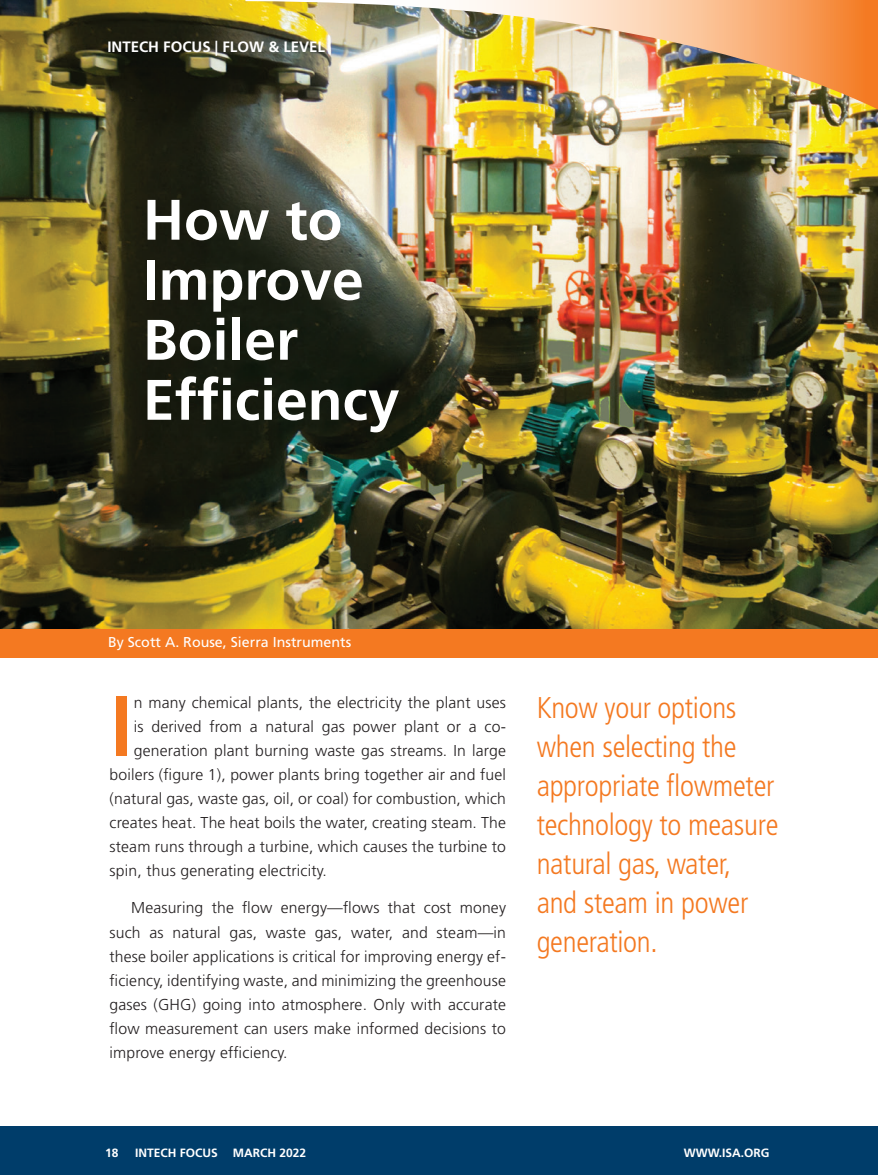
<style>
.page{position:relative;width:878px;height:1175px;background:#fff}
.page>*{position:absolute;margin:0;border:0;box-sizing:border-box;transform-origin:0 0}
.text{font:700 condensed 84.45px "Frutiger";color:#f47921}
.Feature_title{font:700 57px/60px "Frutiger";color:#fff}
.Deck{font:300 condensed 30px/39px "Frutiger";letter-spacing:-.01em;color:#f47921}
.text-2{font:300 15.75px/24px "Frutiger";letter-spacing:.01em;color:#231f20;text-align:justify}
.t1{font:700 15px "Frutiger";color:#fff}
.byline{font:14.25px "Frutiger";color:#fff}
.t2{font:700 12px "Frutiger";color:#fff}
</style>
<div class="page">
<div style="left:0;top:1125px;width:878px;height:49px;background:#003d6a"></div>
<img style="left:0;top:0;width:878px;height:629px">
<img style="left:245px;top:0;width:633px;height:109px">
<div style="left:0;top:629px;width:878px;height:28px;background:#f47921"></div>
<p class="t1" style="left:107px;top:38px;width:219px">INTECH FOCUS | FLOW &amp; LEVEL</p>
<p class="Feature_title" style="left:143px;top:190px;width:258px">How to<br>Improve<br>Boiler<br>Efficiency</p>
<p class="byline" style="left:108px;top:633px;width:245px">By Scott A. Rouse, Sierra Instruments</p>
<p class="text" style="left:110px;top:676px;width:25px">I</p>
<p class="text-2" style="left:134px;top:690px;width:373px">n many chemical plants, the electricity the plant uses</p>
<p class="text-2" style="left:134px;top:714px;width:373px">is derived from a natural gas power plant or a co-</p>
<p class="text-2" style="left:134px;top:738px;width:373px">generation plant burning waste gas streams. In large</p>
<p class="text-2" style="left:110px;top:762px;width:398px">boilers (figure 1), power plants bring together air and fuel</p>
<p class="text-2" style="left:110px;top:786px;width:398px">(natural gas, waste gas, oil, or coal) for combustion, which</p>
<p class="text-2" style="left:110px;top:810px;width:398px">creates heat. The heat boils the water, creating steam. The</p>
<p class="text-2" style="left:110px;top:834px;width:398px">steam runs through a turbine, which causes the turbine to</p>
<p class="text-2" style="left:110px;top:858px;width:219px">spin, thus generating electricity.</p>
<p class="text-2" style="left:110px;top:896px;width:398px;text-indent:22px">Measuring the flow energy—flows that cost money such as natural gas, waste gas, water, and steam—in these boiler applications is critical for improving energy ef&shy;ficiency, identifying waste, and minimizing the greenhouse gases (GHG) going into atmosphere. Only with accurate flow measurement can users make informed decisions to improve energy efficiency.</p>
<p class="Deck" style="left:536px;top:688px;width:243px">Know your options when selecting the appropriate flowmeter technology to measure natural gas, water, and steam in power generation.</p>
<p class="t2" style="left:105px;top:1145px;width:15px">18</p>
<p class="t2" style="left:135px;top:1145px;width:172px">INTECH FOCUS MARCH 2022</p>
<p class="t2" style="left:683px;top:1145px;width:87px">WWW.ISA.ORG</p>
</div>
